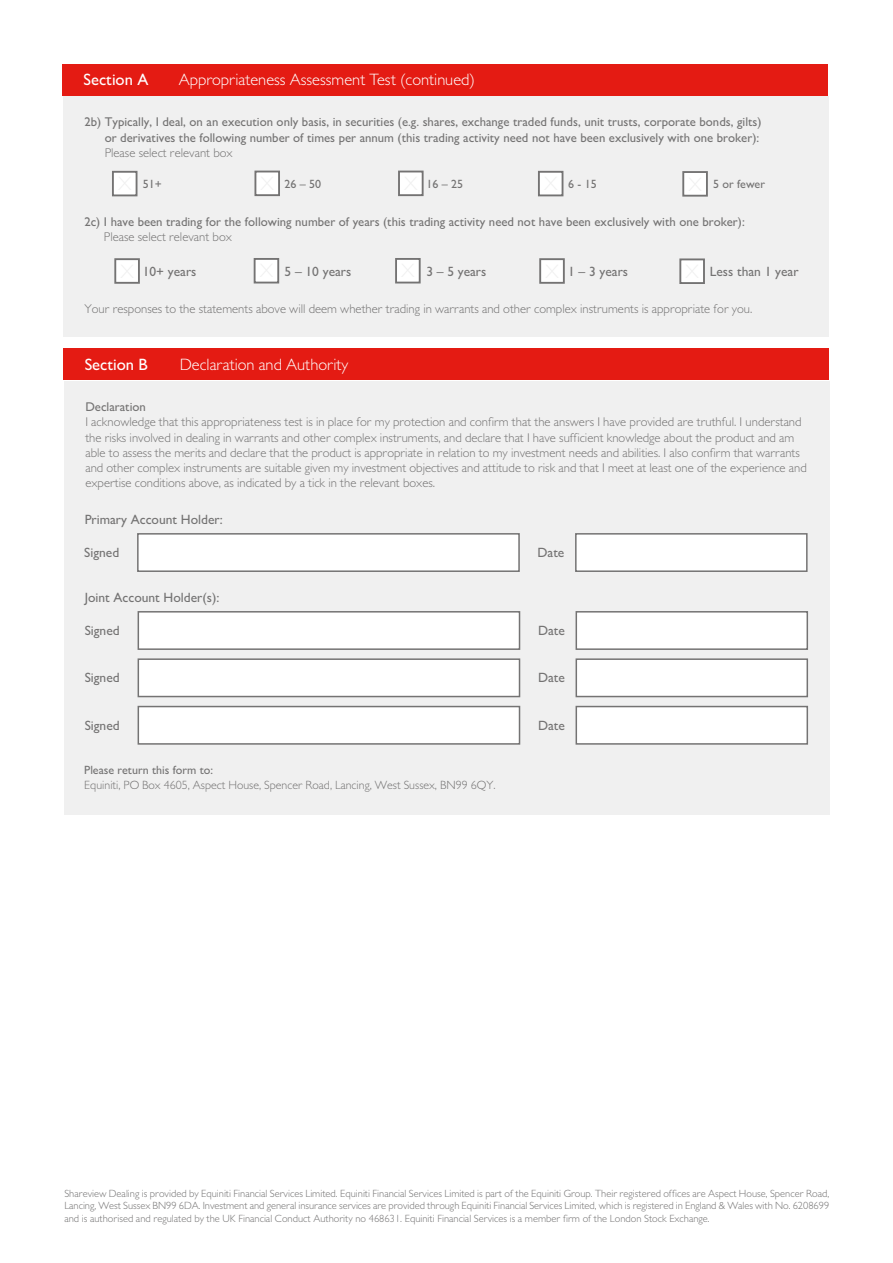
<style>
.page{position:relative;width:893px;height:1263px;background:#fff}
.page>*{position:absolute;margin:0;border:0;box-sizing:border-box;transform-origin:0 0}
.t1{font:300 16.5px "Gill Sans MT Std";color:#fff}
.t2{font:500 16.5px "Gill Sans MT Std";color:#fff}
.t3{font:500 13.5px "Gill Sans MT Std";color:#747373}
.t4{font:300 12.75px/15.3px "Gill Sans MT Std";color:#747373}
.t5{font:500 12.75px/15.3px "Gill Sans MT Std";color:#747373;text-align:right}
.t6{font:300 12px "Gill Sans MT Std";color:#747373}
.t7{font:500 12px "Gill Sans MT Std";color:#747373}
.t8{font:300 10.5px/12.6px "Gill Sans MT Std";color:#747373;text-align:justify}
.s1{font-weight:300;font-size:19.5px;color:#f0f0f0}
</style>
<div class="page">
<div style="left:62px;top:64px;width:766px;height:32px;background:#e41b13"></div>
<div style="left:63px;top:96px;width:765px;height:241px;background:#f0f0f0"></div>
<div style="left:113px;top:172px;width:24px;height:23px;background:#fff"></div>
<div style="left:112px;top:171px;width:25px;height:25px;border:2px solid #747373"></div>
<div style="left:255px;top:172px;width:24px;height:23px;background:#fff"></div>
<div style="left:254px;top:171px;width:26px;height:25px;border:2px solid #747373"></div>
<div style="left:399px;top:172px;width:24px;height:23px;background:#fff"></div>
<div style="left:398px;top:171px;width:26px;height:25px;border:2px solid #747373"></div>
<div style="left:539px;top:172px;width:23px;height:23px;background:#fff"></div>
<div style="left:538px;top:171px;width:25px;height:25px;border:2px solid #747373"></div>
<div style="left:683px;top:172px;width:24px;height:24px;background:#fff"></div>
<div style="left:682px;top:171px;width:26px;height:26px;border:2px solid #747373"></div>
<div style="left:115px;top:259px;width:24px;height:24px;background:#fff"></div>
<div style="left:114px;top:258px;width:26px;height:26px;border:2px solid #747373"></div>
<div style="left:255px;top:259px;width:23px;height:24px;background:#fff"></div>
<div style="left:254px;top:258px;width:25px;height:25px;border:2px solid #747373"></div>
<div style="left:396px;top:259px;width:24px;height:24px;background:#fff"></div>
<div style="left:395px;top:258px;width:26px;height:25px;border:2px solid #747373"></div>
<div style="left:540px;top:259px;width:24px;height:24px;background:#fff"></div>
<div style="left:539px;top:258px;width:26px;height:26px;border:2px solid #747373"></div>
<div style="left:680px;top:259px;width:24px;height:24px;background:#fff"></div>
<div style="left:679px;top:258px;width:26px;height:26px;border:2px solid #747373"></div>
<div style="left:63px;top:348px;width:766px;height:32px;background:#e41b13"></div>
<div style="left:64px;top:381px;width:765px;height:433px;background:#f0f0f0"></div>
<div style="left:137px;top:533px;width:383px;height:39px;background:#fff;border:2px solid #747373"></div>
<div style="left:575px;top:533px;width:233px;height:39px;background:#fff;border:2px solid #747373"></div>
<div style="left:138px;top:611px;width:382px;height:39px;background:#fff;border:2px solid #747373"></div>
<div style="left:576px;top:611px;width:232px;height:39px;background:#fff;border:2px solid #747373"></div>
<div style="left:138px;top:658px;width:382px;height:39px;background:#fff;border:2px solid #747373"></div>
<div style="left:576px;top:658px;width:232px;height:39px;background:#fff;border:2px solid #747373"></div>
<div style="left:138px;top:706px;width:382px;height:39px;background:#fff;border:2px solid #747373"></div>
<div style="left:576px;top:706px;width:232px;height:39px;background:#fff;border:2px solid #747373"></div>
<p class="t2" style="left:84px;top:70px;width:66px">Section A</p>
<p class="t1" style="left:179px;top:70px;width:298px">Appropriateness Assessment Test (continued)</p>
<p class="t5" style="left:84px;top:114px;width:679px">2b) Typically, I deal, on an execution only basis, in securities (e.g. shares, exchange traded funds, unit trusts, corporate bonds, gilts) or derivatives the following number of times per annum (this trading activity need not have been exclusively with one broker):</p>
<p class="t4" style="left:105px;top:145px;width:129px">Please select relevant box</p>
<p class="t7" style="left:118px;top:176px;width:45px"><span class="s1">X</span> 51+</p>
<p class="t7" style="left:261px;top:176px;width:62px"><span class="s1">X</span> 26 – 50</p>
<p class="t7" style="left:404px;top:176px;width:60px"><span class="s1">X</span> 16 – 25</p>
<p class="t7" style="left:544px;top:176px;width:54px"><span class="s1">X</span> 6 - 15</p>
<p class="t7" style="left:688px;top:176px;width:78px"><span class="s1">X</span> 5 or fewer</p>
<p class="t5" style="left:84px;top:214px;width:662px">2c) I have been trading for the following number of years (this trading activity need not have been exclusively with one broker):</p>
<p class="t4" style="left:104px;top:229px;width:129px">Please select relevant box</p>
<p class="t3" style="left:143px;top:263px;width:55px">10+ years</p>
<p class="t3" style="left:285px;top:263px;width:68px">5 – 10 years</p>
<p class="t3" style="left:426px;top:263px;width:62px">3 – 5 years</p>
<p class="t3" style="left:568px;top:263px;width:62px">1 – 3 years</p>
<p class="t3" style="left:710px;top:263px;width:90px">Less than 1 year</p>
<p class="t4" style="left:84px;top:300px;width:670px">Your responses to the statements above will deem whether trading in warrants and other complex instruments is appropriate for you.</p>
<p class="t2" style="left:85px;top:355px;width:65px">Section B</p>
<p class="t1" style="left:180px;top:354px;width:170px">Declaration and Authority</p>
<p class="t5" style="left:85px;top:399px;width:62px">Declaration</p>
<p class="t4" style="left:85px;top:414px;width:723px">I acknowledge that this appropriateness test is in place for my protection and confirm that the answers I have provided are truthful. I understand the risks involved in dealing in warrants and other complex instruments, and declare that I have sufficient knowledge about the product and am able to assess the merits and declare that the product is appropriate in relation to my investment needs and abilities. I also confirm that warrants and other complex instruments are suitable given my investment objectives and attitude to risk and that I meet at least one of the experience and expertise conditions above, as indicated by a tick in the relevant boxes.</p>
<p class="t3" style="left:85px;top:512px;width:140px">Primary Account Holder:</p>
<p class="t3" style="left:84px;top:544px;width:37px">Signed</p>
<p class="t3" style="left:538px;top:544px;width:28px">Date</p>
<p class="t3" style="left:85px;top:590px;width:136px">Joint Account Holder(s):</p>
<p class="t3" style="left:85px;top:622px;width:37px">Signed</p>
<p class="t3" style="left:538px;top:622px;width:28px">Date</p>
<p class="t3" style="left:85px;top:670px;width:37px">Signed</p>
<p class="t3" style="left:538px;top:670px;width:28px">Date</p>
<p class="t3" style="left:85px;top:717px;width:37px">Signed</p>
<p class="t3" style="left:538px;top:717px;width:28px">Date</p>
<p class="t7" style="left:84px;top:763px;width:130px">Please return this form to:</p>
<p class="t6" style="left:84px;top:777px;width:413px">Equiniti, PO Box 4605, Aspect House, Spencer Road, Lancing, West Sussex, BN99 6QY.</p>
<p class="t8" style="left:64px;top:1186px;width:766px">Shareview Dealing is provided by Equiniti Financial Services Limited. Equiniti Financial Services Limited is part of the Equiniti Group. Their registered offices are Aspect House, Spencer Road, Lancing, West Sussex BN99 6DA. Investment and general insurance services are provided through Equiniti Financial Services Limited, which is registered in England &amp; Wales with No. 6208699 and is authorised and regulated by the UK Financial Conduct Authority no 468631. Equiniti Financial Services is a member firm of the London Stock Exchange.</p>
</div>
